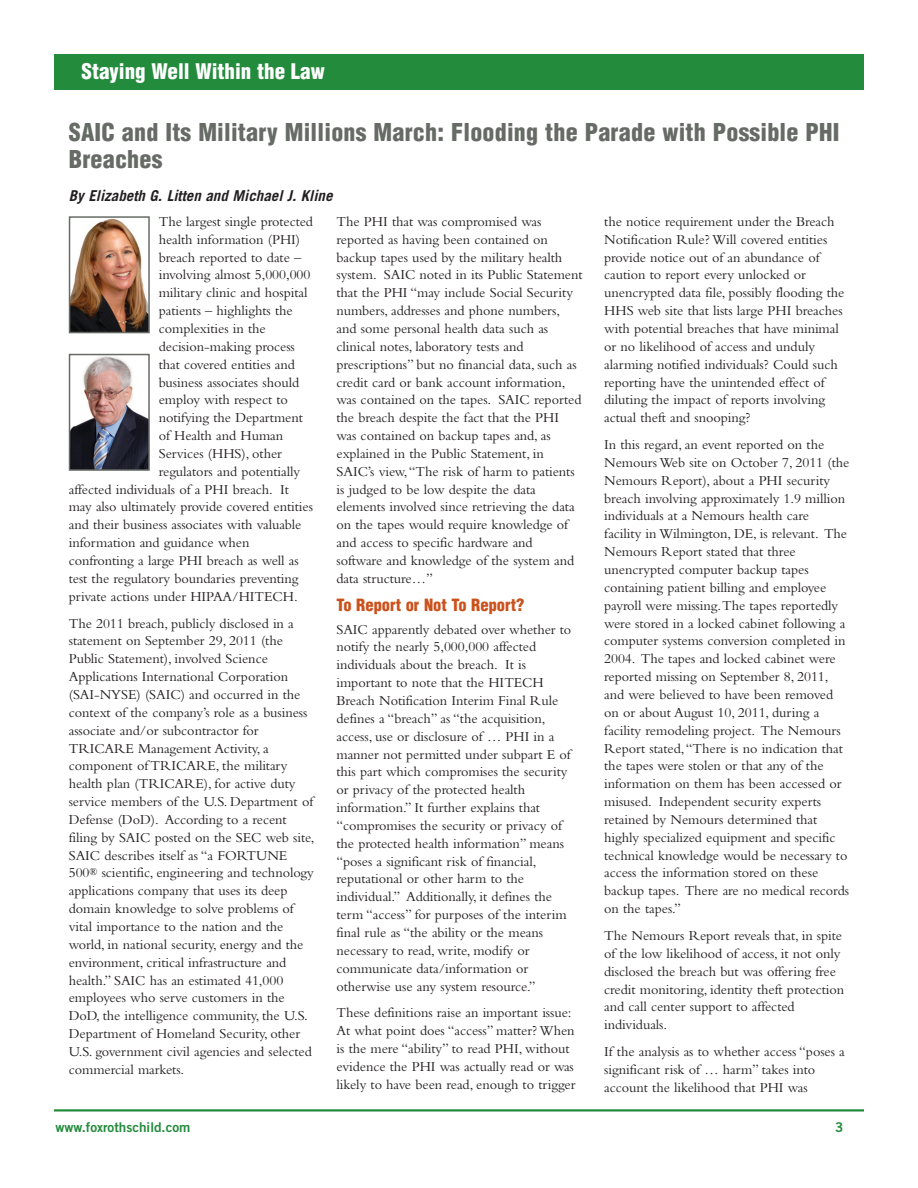
<style>
.page{position:relative;width:918px;height:1188px;background:#fff}
.page>*{position:absolute;margin:0;border:0;box-sizing:border-box;transform-origin:0 0}
.t1{font:900 condensed 24px/27px "Helvetica";letter-spacing:.01em;color:#666b65}
.t2{font:900 condensed 21px "Helvetica";color:#fff}
.t3{font:900 condensed 16.5px "Helvetica";color:#cb511c}
.t4{font:italic 700 15px "Trade Gothic";color:#231f20}
.t5{font:14.25px/17.9px "Bembo";letter-spacing:-.005em;color:#231f20}
.t6{font:13.5px "Trade Gothic Bold Two";color:#238b3c}
</style>
<div class="page">
<hr style="left:54px;top:1109px;width:810px;height:3px;background:#238b3c">
<div style="left:54px;top:54px;width:810px;height:36px;background:#238b3c"></div>
<img style="left:72px;top:219px;width:75px;height:111px">
<div style="left:69px;top:216px;width:81px;height:117px;border:2px solid #666b65"></div>
<img style="left:72px;top:357px;width:75px;height:111px">
<div style="left:69px;top:354px;width:81px;height:117px;border:2px solid #666b65"></div>
<h2 class="t2" style="left:82px;top:63px;width:245px">Staying Well Within the Law</h2>
<h1 class="t1" style="left:69px;top:121px;width:772px">SAIC and Its Military Millions March: Flooding the Parade with Possible PHI<br>Breaches</h1>
<p class="t4" style="left:69px;top:190px;width:265px">By Elizabeth G. Litten and Michael J. Kline</p>
<p class="t5" style="left:159px;top:214px;width:156px">The largest single protected</p>
<p class="t5" style="left:159px;top:232px;width:143px">health information (PHI)</p>
<p class="t5" style="left:159px;top:250px;width:144px">breach reported to date –</p>
<p class="t5" style="left:159px;top:267px;width:153px">involving almost 5,000,000</p>
<p class="t5" style="left:159px;top:285px;width:150px">military clinic and hospital</p>
<p class="t5" style="left:159px;top:303px;width:136px">patients – highlights the</p>
<p class="t5" style="left:159px;top:321px;width:109px">complexities in the</p>
<p class="t5" style="left:159px;top:339px;width:138px">decision-making process</p>
<p class="t5" style="left:159px;top:357px;width:138px">that covered entities and</p>
<p class="t5" style="left:159px;top:375px;width:142px">business associates should</p>
<p class="t5" style="left:159px;top:392px;width:131px">employ with respect to</p>
<p class="t5" style="left:159px;top:410px;width:146px">notifying the Department</p>
<p class="t5" style="left:159px;top:428px;width:126px">of Health and Human</p>
<p class="t5" style="left:159px;top:446px;width:125px">Services (HHS), other</p>
<p class="t5" style="left:159px;top:464px;width:143px">regulators and potentially</p>
<p class="t5" style="left:69px;top:482px;width:222px">affected individuals of a PHI breach. It</p>
<p class="t5" style="left:69px;top:500px;width:246px">may also ultimately provide covered entities</p>
<p class="t5" style="left:69px;top:517px;width:234px">and their business associates with valuable</p>
<p class="t5" style="left:69px;top:535px;width:182px">information and guidance when</p>
<p class="t5" style="left:69px;top:553px;width:231px">confronting a large PHI breach as well as</p>
<p class="t5" style="left:69px;top:571px;width:231px">test the regulatory boundaries preventing</p>
<p class="t5" style="left:69px;top:589px;width:230px">private actions under HIPAA/HITECH.</p>
<p class="t5" style="left:69px;top:616px;width:247px">The 2011 breach, publicly disclosed in a statement on September 29, 2011 (the Public Statement), involved Science Applications International Corporation (SAI-NYSE) (SAIC) and occurred in the context of the company’s role as a business associate and/or subcontractor for TRICARE Management Activity, a component of TRICARE, the military health plan (TRICARE), for active duty service members of the U.S. Department of Defense (DoD). According to a recent filing by SAIC posted on the SEC web site, SAIC describes itself as “a FORTUNE 500<sup>®</sup> scientific, engineering and technology applications company that uses its deep domain knowledge to solve problems of vital importance to the nation and the world, in national security, energy and the environment, critical infrastructure and health.” SAIC has an estimated 41,000 employees who serve customers in the DoD, the intelligence community, the U.S.<br>Department of Homeland Security, other U.S. government civil agencies and selected commercial markets.</p>
<p class="t5" style="left:337px;top:214px;width:248px">The PHI that was compromised was reported as having been contained on backup tapes used by the military health system. SAIC noted in its Public Statement that the PHI “may include Social Security numbers, addresses and phone numbers, and some personal health data such as clinical notes, laboratory tests and prescriptions” but no financial data, such as credit card or bank account information, was contained on the tapes. SAIC reported the breach despite the fact that the PHI was contained on backup tapes and, as explained in the Public Statement, in SAIC’s view,“The risk of harm to patients is judged to be low despite the data elements involved since retrieving the data on the tapes would require knowledge of and access to specific hardware and<br>software and knowledge of the system and data structure…”</p>
<p class="t3" style="left:336px;top:599px;width:189px">To Report or Not To Report?</p>
<p class="t5" style="left:336px;top:622px;width:236px">SAIC apparently debated over whether to notify the nearly 5,000,000 affected individuals about the breach. It is important to note that the HITECH Breach Notification Interim Final Rule defines a “breach” as “the acquisition, access, use or disclosure of … PHI in a manner not permitted under subpart E of this part which compromises the security or privacy of the protected health information.” It further explains that “compromises the security or privacy of the protected health information” means “poses a significant risk of financial, reputational or other harm to the individual.” Additionally, it defines the term “access” for purposes of the interim final rule as “the ability or the means necessary to read, write, modify or communicate data/information or otherwise use any system resource.”</p>
<p class="t5" style="left:337px;top:1005px;width:241px">These definitions raise an important issue:<br>At what point does “access” matter? When is the mere “ability” to read PHI, without evidence the PHI was actually read or was likely to have been read, enough to trigger</p>
<p class="t5" style="left:604px;top:214px;width:242px">the notice requirement under the Breach Notification Rule? Will covered entities provide notice out of an abundance of caution to report every unlocked or unencrypted data file, possibly flooding the HHS web site that lists large PHI breaches with potential breaches that have minimal or no likelihood of access and unduly alarming notified individuals? Could such reporting have the unintended effect of diluting the impact of reports involving actual theft and snooping?</p>
<p class="t5" style="left:604px;top:437px;width:247px">In this regard, an event reported on the Nemours Web site on October 7, 2011 (the Nemours Report), about a PHI security breach involving approximately 1.9 million individuals at a Nemours health care facility in Wilmington, DE, is relevant. The Nemours Report stated that three unencrypted computer backup tapes containing patient billing and employee payroll were missing.The tapes reportedly were stored in a locked cabinet following a computer systems conversion completed in 2004. The tapes and locked cabinet were reported missing on September 8, 2011, and were believed to have been removed on or about August 10, 2011, during a facility remodeling project. The Nemours Report stated,“There is no indication that the tapes were stolen or that any of the information on them has been accessed or misused. Independent security experts retained by Nemours determined that highly specialized equipment and specific technical knowledge would be necessary to access the information stored on these backup tapes. There are no medical records on the tapes.”</p>
<p class="t5" style="left:604px;top:928px;width:242px">The Nemours Report reveals that, in spite of the low likelihood of access, it not only disclosed the breach but was offering free credit monitoring, identity theft protection and call center support to affected individuals.</p>
<p class="t5" style="left:604px;top:1044px;width:242px">If the analysis as to whether access “poses a significant risk of … harm” takes into account the likelihood that PHI was</p>
<p class="t6" style="left:56px;top:1122px;width:136px">www.foxrothschild.com</p>
<p class="t6" style="left:835px;top:1123px;width:10px">3</p>
</div>
